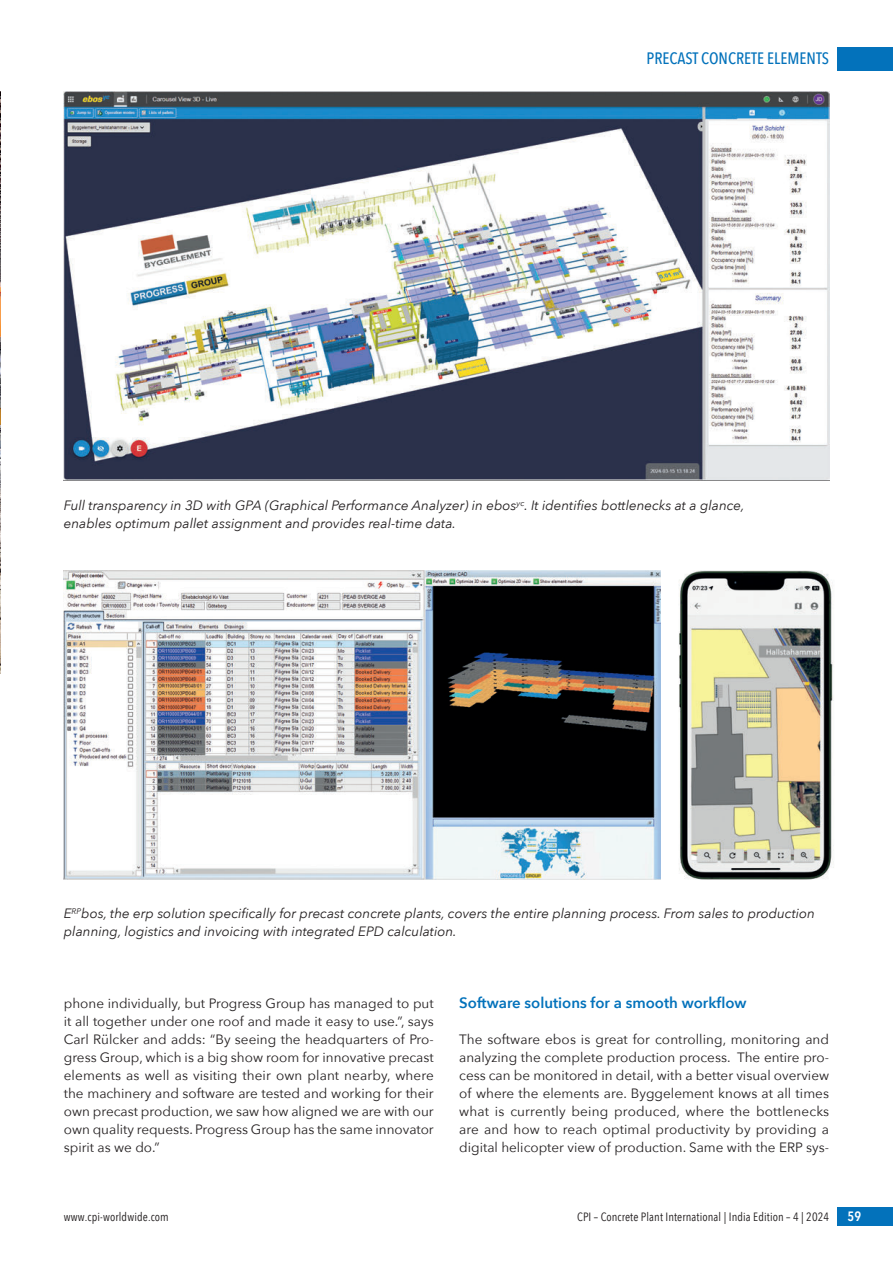
<style>
.page{position:relative;width:893px;height:1263px;background:#fff}
.page>*{position:absolute;margin:0;border:0;box-sizing:border-box;transform-origin:0 0}
.t1{font:500 16.5px "Avenir Next Condensed";color:#0372bb}
.t2{font:600 15px "Avenir Next";color:#0372bb}
.t3{font:13.5px/18px "Avenir Next";color:#231f20;text-align:justify}
.t4{font:italic 13.5px/18px "Avenir Next";color:#231f20}
.t5{font:600 13.5px "Avenir Next Condensed";color:#fff}
.t6{font:12px "Avenir Next Condensed";letter-spacing:.01em;color:#231f20}
</style>
<div class="page">
<div style="left:838px;top:47px;width:55px;height:23px;background:#0372bb"></div>
<div style="left:838px;top:1208px;width:55px;height:18px;background:#0372bb"></div>
<img style="left:0;top:91px;width:1px;height:583px">
<img style="left:64px;top:92px;width:765px;height:388px">
<img style="left:64px;top:570px;width:596px;height:309px">
<img style="left:679px;top:570px;width:155px;height:309px">
<p class="t1" style="left:647px;top:49px;width:184px">PRECAST CONCRETE ELEMENTS</p>
<p class="t4" style="left:64px;top:496px;width:682px">Full transparency in 3D with GPA (Graphical Performance Analyzer) in ebos<sup>yc</sup>. It identifies bottlenecks at a glance, enables optimum pallet assignment and provides real-time data.</p>
<p class="t4" style="left:64px;top:904px;width:753px">E<sup>RP</sup>bos, the erp solution specifically for precast concrete plants, covers the entire planning process. From sales to production planning, logistics and invoicing with integrated EPD calculation.</p>
<p class="t3" style="left:64px;top:994px;width:372px">phone individually, but Progress Group has managed to put it all together under one roof and made it easy to use.”, says Carl Rülcker and adds: “By seeing the headquarters of Pro&shy;gress Group, which is a big show room for innovative precast elements as well as visiting their own plant nearby, where the machinery and software are tested and working for their own precast production, we saw how aligned we are with our own quality requests. Progress Group has the same innovator spirit as we do.”</p>
<p class="t2" style="left:459px;top:990px;width:289px">Software solutions for a smooth workflow</p>
<p class="t3" style="left:459px;top:1030px;width:372px">The software ebos is great for controlling, monitoring and analyzing the complete production process. The entire pro&shy;cess can be monitored in detail, with a better visual overview of where the elements are. Byggelement knows at all times what is currently being produced, where the bottlenecks are and how to reach optimal productivity by providing a digital helicopter view of production. Same with the ERP sys-</p>
<p class="t6" style="left:64px;top:1207px;width:107px">www.cpi-worldwide.com</p>
<p class="t6" style="left:577px;top:1207px;width:254px">CPI – Concrete Plant International | India Edition – 4 | 2024</p>
<p class="t5" style="left:847px;top:1205px;width:15px">59</p>
</div>
